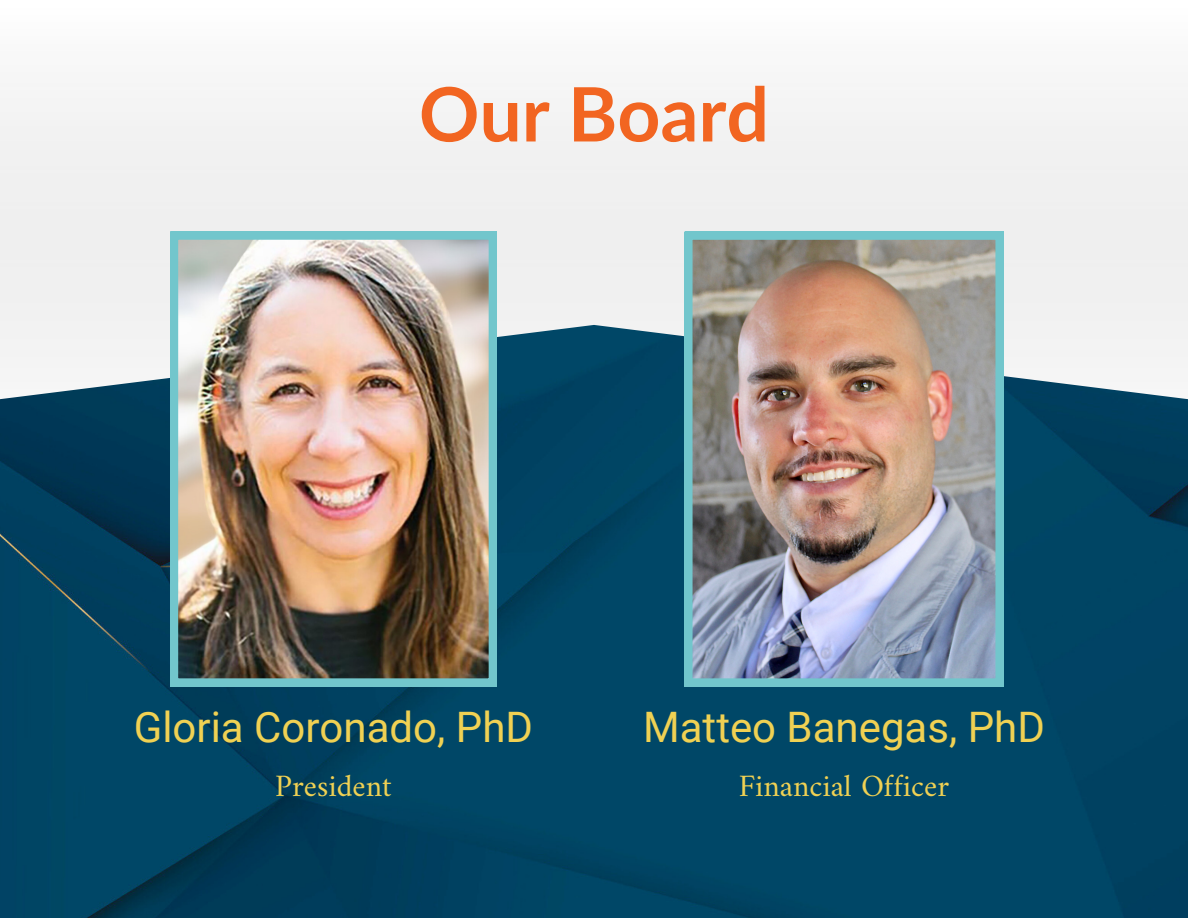
<style>
.page{position:relative;width:1188px;height:918px;background:#f2f2f2}
.page>*{position:absolute;margin:0;border:0;box-sizing:border-box;transform-origin:0 0}
.t1{font:700 75px "Lato";color:#f26521}
.t2{font:42px "Roboto";color:#f0d153}
.t3{font:31.5px "Amiri";color:#f0d153}
</style>
<div class="page">
<img style="left:0;top:325px;width:1188px;height:593px">
<img style="left:170px;top:232px;width:327px;height:454px">
<img style="left:685px;top:232px;width:318px;height:454px">
<p class="t1" style="left:419px;top:67px;width:352px">Our Board</p>
<p class="t2" style="left:134px;top:703px;width:401px">Gloria Coronado, PhD</p>
<p class="t2" style="left:643px;top:703px;width:403px">Matteo Banegas, PhD</p>
<p class="t3" style="left:739px;top:767px;width:212px">Financial Officer</p>
<p class="t3" style="left:275px;top:767px;width:118px">President</p>
</div>
